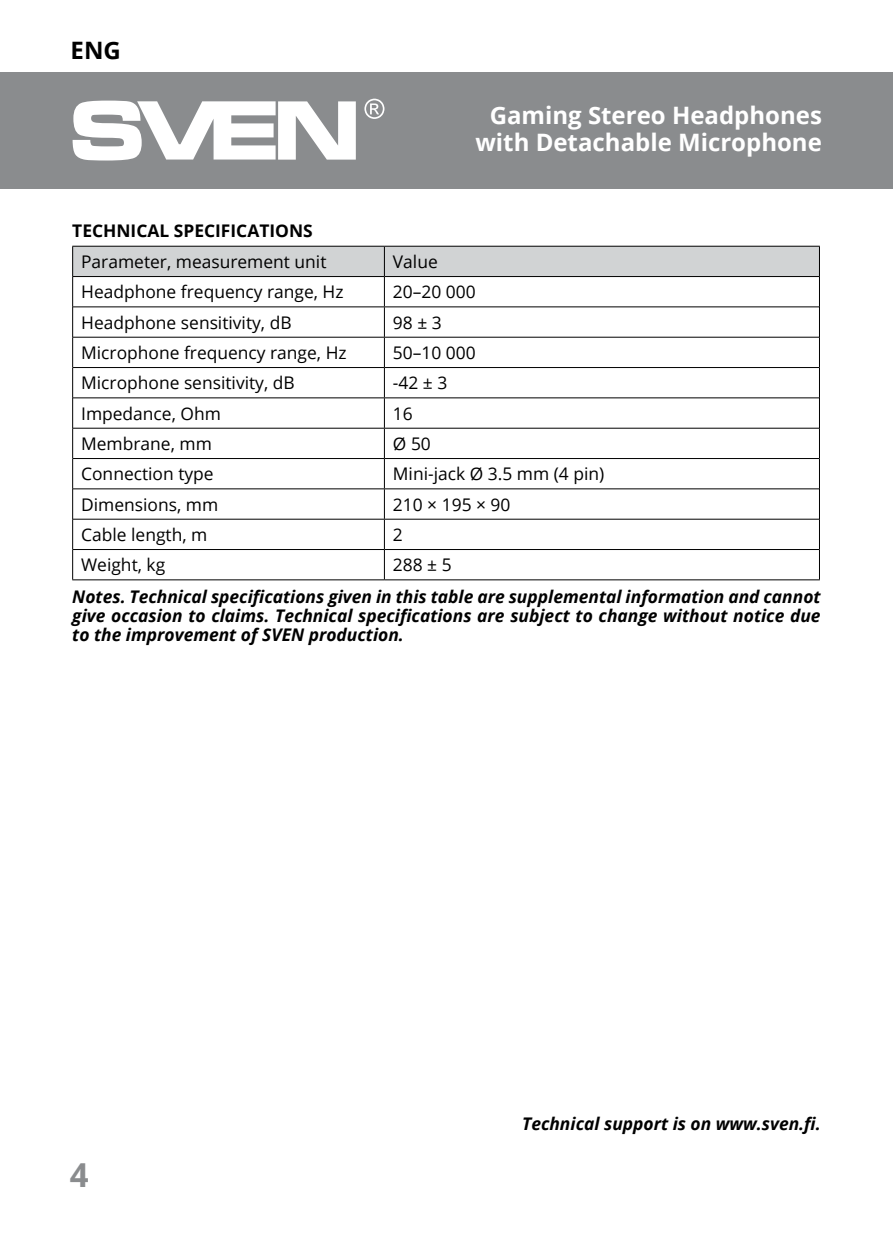
<style>
.page{position:relative;width:893px;height:1259px;background:#fff}
.page>*{position:absolute;margin:0;border:0;box-sizing:border-box;transform-origin:0 0}
.t1{font:700 33px "Open Sans";color:#8a8c8e}
.t2{font:700 24px/27px "Open Sans";color:#fff;text-align:center}
.t3{font:700 24px "Open Sans";color:#000}
.t4{font:17.4px "Open Sans";color:#000}
.t5{font:italic 700 17.4px/18.9px "Open Sans";color:#000;text-align:justify}
.t6{font:700 17.4px "Open Sans";color:#000}
</style>
<div class="page">
<div style="left:0;top:72px;width:893px;height:117px;background:#8a8c8e"></div>
<svg style="left:73px;top:101px;width:283px;height:59px"></svg>
<svg style="left:364px;top:99px;width:20px;height:20px"></svg>
<svg style="left:73px;top:307px;width:746px;height:272px"></svg>
<hr style="left:72px;top:277px;width:1px;height:30px;background:#000">
<hr style="left:72px;top:307px;width:1px;height:30px;background:#000">
<hr style="left:72px;top:337px;width:1px;height:30px;background:#000">
<hr style="left:72px;top:367px;width:1px;height:31px;background:#000">
<hr style="left:72px;top:398px;width:1px;height:30px;background:#000">
<hr style="left:72px;top:428px;width:1px;height:30px;background:#000">
<hr style="left:72px;top:458px;width:1px;height:31px;background:#000">
<hr style="left:72px;top:489px;width:1px;height:30px;background:#000">
<hr style="left:72px;top:519px;width:1px;height:30px;background:#000">
<hr style="left:72px;top:549px;width:1px;height:30px;background:#000">
<hr style="left:72px;top:579px;width:312px;height:1px;background:#000">
<hr style="left:73px;top:306px;width:311px;height:1px;background:#000">
<hr style="left:73px;top:337px;width:311px;height:1px;background:#000">
<hr style="left:73px;top:367px;width:311px;height:1px;background:#000">
<hr style="left:73px;top:397px;width:311px;height:1px;background:#000">
<hr style="left:73px;top:428px;width:311px;height:1px;background:#000">
<hr style="left:73px;top:458px;width:311px;height:1px;background:#000">
<hr style="left:73px;top:488px;width:311px;height:1px;background:#000">
<hr style="left:73px;top:519px;width:311px;height:1px;background:#000">
<hr style="left:73px;top:549px;width:311px;height:1px;background:#000">
<svg style="left:72px;top:246px;width:748px;height:60px"></svg>
<hr style="left:819px;top:277px;width:1px;height:30px;background:#000">
<hr style="left:384px;top:307px;width:1px;height:30px;background:#000">
<hr style="left:819px;top:307px;width:1px;height:30px;background:#000">
<hr style="left:384px;top:337px;width:1px;height:30px;background:#000">
<hr style="left:819px;top:337px;width:1px;height:30px;background:#000">
<svg style="left:384px;top:368px;width:1px;height:29px"></svg>
<hr style="left:819px;top:367px;width:1px;height:31px;background:#000">
<hr style="left:384px;top:428px;width:1px;height:30px;background:#000">
<hr style="left:819px;top:428px;width:1px;height:30px;background:#000">
<svg style="left:384px;top:459px;width:1px;height:29px"></svg>
<hr style="left:819px;top:458px;width:1px;height:31px;background:#000">
<hr style="left:384px;top:489px;width:1px;height:30px;background:#000">
<hr style="left:819px;top:489px;width:1px;height:30px;background:#000">
<hr style="left:384px;top:519px;width:1px;height:30px;background:#000">
<hr style="left:819px;top:519px;width:1px;height:30px;background:#000">
<svg style="left:384px;top:550px;width:1px;height:29px"></svg>
<hr style="left:819px;top:549px;width:1px;height:30px;background:#000">
<hr style="left:384px;top:579px;width:436px;height:1px;background:#000">
<hr style="left:384px;top:276px;width:436px;height:1px;background:#000">
<hr style="left:384px;top:397px;width:435px;height:1px;background:#000">
<hr style="left:384px;top:428px;width:435px;height:1px;background:#000">
<hr style="left:384px;top:398px;width:1px;height:30px;background:#000">
<hr style="left:819px;top:398px;width:1px;height:30px;background:#000">
<hr style="left:384px;top:306px;width:435px;height:1px;background:#000">
<hr style="left:384px;top:337px;width:435px;height:1px;background:#000">
<hr style="left:384px;top:367px;width:435px;height:1px;background:#000">
<hr style="left:384px;top:458px;width:435px;height:1px;background:#000">
<hr style="left:384px;top:488px;width:435px;height:1px;background:#000">
<hr style="left:384px;top:519px;width:435px;height:1px;background:#000">
<hr style="left:384px;top:549px;width:435px;height:1px;background:#000">
<h2 class="t3" style="left:71px;top:34px;width:52px">ENG</h2>
<h2 class="t2" style="left:475px;top:101px;width:348px">Gaming Stereo Headphones with Detachable Microphone</h2>
<p class="t6" style="left:72px;top:219px;width:242px">TECHNICAL SPECIFICATIONS</p>
<p class="t4" style="left:81px;top:250px;width:247px">Parameter, measurement unit</p>
<p class="t4" style="left:393px;top:250px;width:46px">Value</p>
<p class="t4" style="left:81px;top:280px;width:264px">Headphone frequency range, Hz</p>
<p class="t4" style="left:393px;top:280px;width:84px">20–20 000</p>
<p class="t4" style="left:81px;top:310px;width:212px">Headphone sensitivity, dB</p>
<p class="t4" style="left:393px;top:310px;width:50px">98 ± 3</p>
<p class="t4" style="left:81px;top:341px;width:267px">Microphone frequency range, Hz</p>
<p class="t4" style="left:393px;top:341px;width:84px">50–10 000</p>
<p class="t4" style="left:81px;top:371px;width:215px">Microphone sensitivity, dB</p>
<p class="t4" style="left:393px;top:371px;width:56px">-42 ± 3</p>
<p class="t4" style="left:81px;top:401px;width:141px">Impedance, Ohm</p>
<p class="t4" style="left:393px;top:401px;width:21px">16</p>
<p class="t4" style="left:81px;top:432px;width:132px">Membrane, mm</p>
<p class="t4" style="left:393px;top:432px;width:39px">Ø 50</p>
<p class="t4" style="left:81px;top:462px;width:134px">Connection type</p>
<p class="t4" style="left:393px;top:462px;width:213px">Mini-jack Ø 3.5 mm (4 pin)</p>
<p class="t4" style="left:81px;top:492px;width:139px">Dimensions, mm</p>
<p class="t4" style="left:393px;top:492px;width:119px">210 × 195 × 90</p>
<p class="t4" style="left:81px;top:523px;width:128px">Cable length, m</p>
<p class="t4" style="left:393px;top:523px;width:11px">2</p>
<p class="t4" style="left:81px;top:553px;width:86px">Weight, kg</p>
<p class="t4" style="left:393px;top:553px;width:60px">288 ± 5</p>
<p class="t5" style="left:72px;top:587px;width:750px">Notes. Technical specifications given in this table are supplemental information and cannot give occasion to claims. Technical specifications are subject to change without notice due to the improvement of SVEN production.</p>
<h1 class="t1" style="left:70px;top:1151px;width:20px">4</h1>
<p class="t5" style="left:522px;top:1113px;width:300px">Technical support is on www.sven.fi.</p>
</div>
